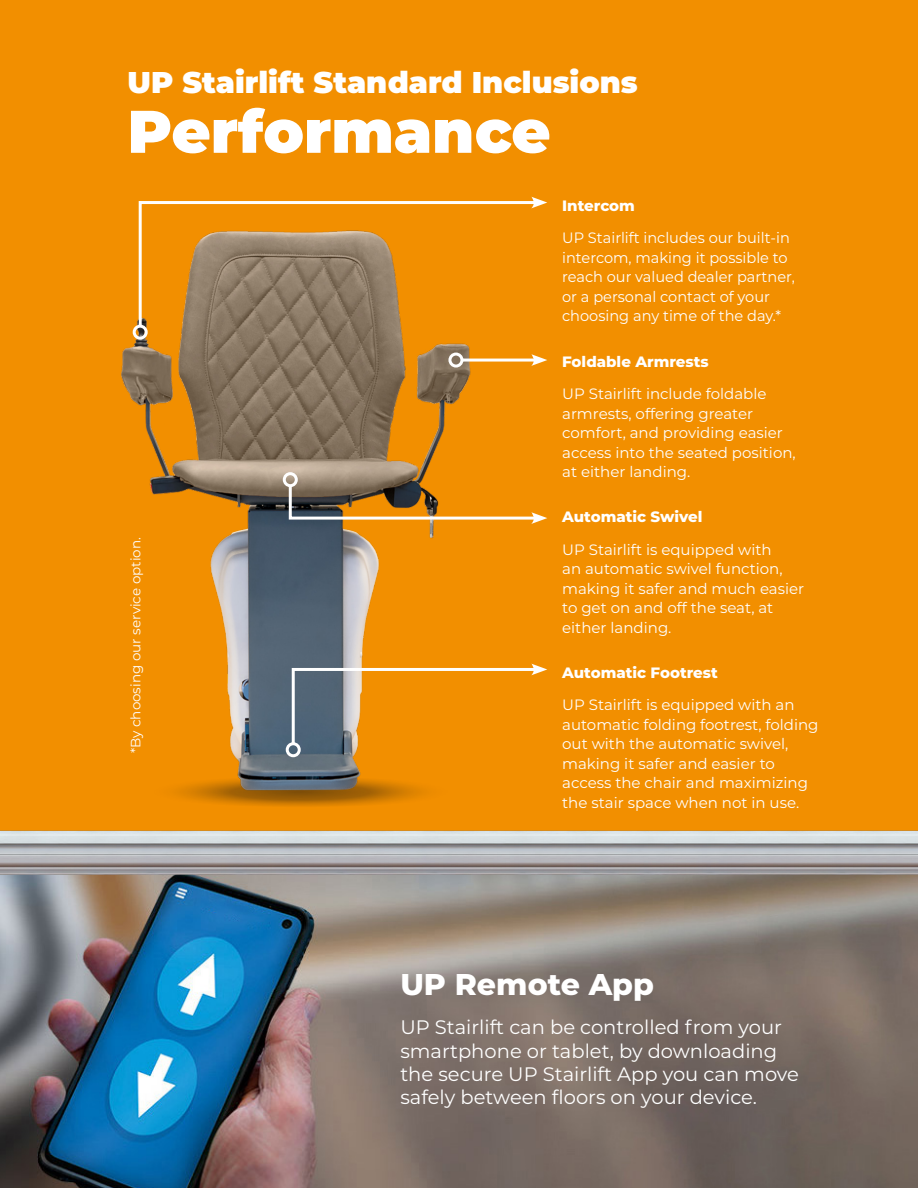
<style>
.page{position:relative;width:918px;height:1188px;background:#fff}
.page>*{position:absolute;margin:0;border:0;box-sizing:border-box;transform-origin:0 0}
.t1{font:900 60px "Montserrat";color:#fff}
.t2{font:900 30px "Montserrat";color:#fff}
.t3{font:800 30px "Montserrat";color:#fff}
.t4{font:19.5px/23.4px "Montserrat";color:#fff}
.t5{font:15px/19.5px "Montserrat";color:#fff}
.t6{font:800 15px "Montserrat";color:#fff}
.t7{font:13.5px "Montserrat";color:#fff}
</style>
<div class="page">
<div style="left:0;top:0;width:918px;height:865px;background:#f28f00"></div>
<img style="left:0;top:1167px;width:918px;height:21px">
<img style="left:0;top:830px;width:918px;height:337px">
<img style="left:121px;top:325px;width:353px;height:481px">
<svg style="left:137px;top:201px;width:395px;height:128px"></svg>
<div style="left:133px;top:325px;width:15px;height:15px;border:3px solid #fff;border-radius:50%"></div>
<svg style="left:531px;top:197px;width:16px;height:11px"></svg>
<hr style="left:462px;top:359px;width:75px;height:3px;background:#fff">
<div style="left:448px;top:353px;width:15px;height:15px;border:3px solid #fff;border-radius:50%"></div>
<svg style="left:531px;top:354px;width:16px;height:12px"></svg>
<div style="left:283px;top:472px;width:15px;height:15px;border:3px solid #fff;border-radius:50%"></div>
<svg style="left:287px;top:483px;width:260px;height:41px"></svg>
<div style="left:286px;top:742px;width:15px;height:15px;border:3px solid #fff;border-radius:50%"></div>
<svg style="left:290px;top:664px;width:257px;height:83px"></svg>
<h2 class="t2" style="left:128px;top:60px;width:512px">UP Stairlift Standard Inclusions</h2>
<h1 class="t1" style="left:128px;top:86px;width:425px">Performance</h1>
<p class="t7" style="left:127px;top:753px;width:218px;rotate:-90deg">*By choosing our service option.</p>
<p class="t6" style="left:562px;top:195px;width:74px">Intercom</p>
<p class="t5" style="left:562px;top:228px;width:234px">UP Stairlift includes our built-in intercom, making it possible to reach our valued dealer partner, or a personal contact of your choosing any time of the day.*</p>
<p class="t6" style="left:562px;top:351px;width:148px">Foldable Armrests</p>
<p class="t5" style="left:562px;top:384px;width:235px">UP Stairlift include foldable armrests, offering greater comfort, and providing easier access into the seated position, at either landing.</p>
<p class="t6" style="left:562px;top:506px;width:142px">Automatic Swivel</p>
<p class="t5" style="left:562px;top:539px;width:243px">UP Stairlift is equipped with<br>an automatic swivel function, making it safer and much easier to get on and off the seat, at either landing.</p>
<p class="t6" style="left:562px;top:662px;width:157px">Automatic Footrest</p>
<p class="t5" style="left:562px;top:695px;width:258px">UP Stairlift is equipped with an automatic folding footrest, folding out with the automatic swivel, making it safer and easier to access the chair and maximizing the stair space when not in use.</p>
<h2 class="t3" style="left:400px;top:962px;width:255px">UP Remote App</h2>
<h3 class="t4" style="left:400px;top:1015px;width:400px">UP Stairlift can be controlled from your smartphone or tablet, by downloading the secure UP Stairlift App you can move safely between floors on your device.</h3>
</div>
